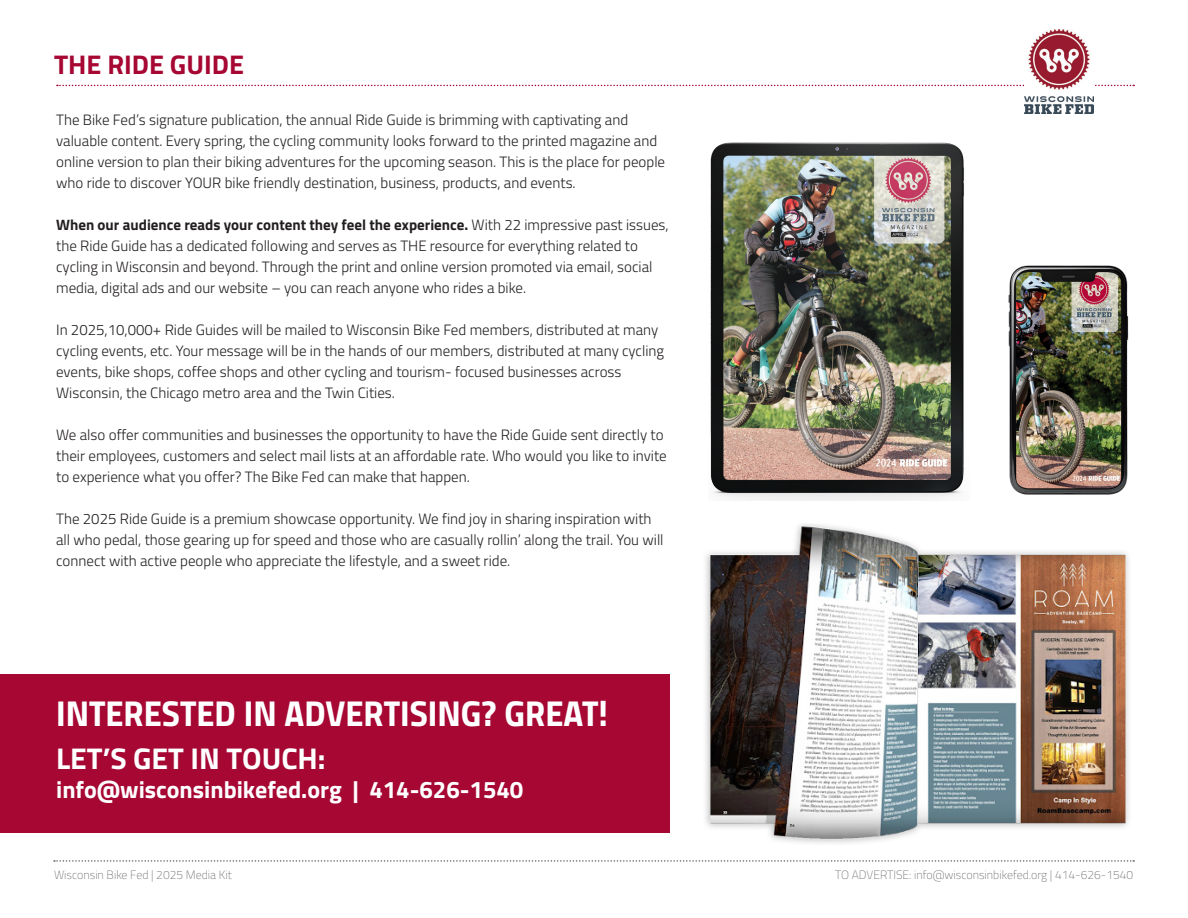
<style>
.page{position:relative;width:1188px;height:918px;background:#fff}
.page>*{position:absolute;margin:0;border:0;box-sizing:border-box;transform-origin:0 0}
.t1{font:36px "Titillium Bold Upright";color:#fff}
.t2{font:700 30px "Titillium";color:#fff}
.t3{font:700 27px "Titillium";color:#a60733}
.t4{font:700 24px "Titillium";color:#fff}
.t5{font:300 15px/21px "Titillium";color:#231f20}
.t6{font:100 12px "Titillium";color:#636366}
.s1{font-weight:700}
</style>
<div class="page">
<div style="left:0;top:675px;width:670px;height:158px;background:#a60733"></div>
<svg style="left:54px;top:860px;width:1080px;height:2px"></svg>
<svg style="left:57px;top:85px;width:1077px;height:1px"></svg>
<img style="left:1024px;top:30px;width:69px;height:84px">
<img style="left:705px;top:524px;width:424px;height:319px">
<img style="left:710px;top:142px;width:254px;height:359px">
<img style="left:937px;top:250px;width:192px;height:251px">
<p class="t3" style="left:54px;top:44px;width:192px">THE RIDE GUIDE</p>
<p class="t5" style="left:56px;top:109px;width:611px">The Bike Fed’s signature publication, the annual Ride Guide is brimming with captivating and valuable content. Every spring, the cycling community looks forward to the printed magazine and online version to plan their biking adventures for the upcoming season. This is the place for people who ride to discover YOUR bike friendly destination, business, products, and events.</p>
<p class="t5" style="left:56px;top:214px;width:614px"><span class="s1">When our audience reads your content they feel the experience.</span> With 22 impressive past issues, the Ride Guide has a dedicated following and serves as THE resource for everything related to cycling in Wisconsin and beyond. Through the print and online version promoted via email, social media, digital ads and our website – you can reach anyone who rides a bike.</p>
<p class="t5" style="left:56px;top:319px;width:610px">In 2025,10,000+ Ride Guides will be mailed to Wisconsin Bike Fed members, distributed at many cycling events, etc. Your message will be in the hands of our members, distributed at many cycling events, bike shops, coffee shops and other cycling and tourism- focused businesses across</p>
<p class="t5" style="left:56px;top:382px;width:340px">Wisconsin, the Chicago metro area and the Twin Cities.</p>
<p class="t5" style="left:56px;top:424px;width:612px">We also offer communities and businesses the opportunity to have the Ride Guide sent directly to their employees, customers and select mail lists at an affordable rate. Who would you like to invite to experience what you offer? The Bike Fed can make that happen.</p>
<p class="t5" style="left:56px;top:508px;width:609px">The 2025 Ride Guide is a premium showcase opportunity. We find joy in sharing inspiration with all who pedal, those gearing up for speed and those who are casually rollin’ along the trail. You will connect with active people who appreciate the lifestyle, and a sweet ride.</p>
<p class="t1" style="left:56px;top:685px;width:553px">INTERESTED IN ADVERTISING? GREAT!</p>
<p class="t2" style="left:56px;top:736px;width:271px">LET’S GET IN TOUCH:</p>
<p class="t4" style="left:56px;top:771px;width:469px">info@wisconsinbikefed.org | 414-626-1540</p>
<p class="t6" style="left:54px;top:867px;width:179px">Wisconsin Bike Fed | 2025 Media Kit</p>
<p class="t6" style="left:835px;top:867px;width:299px">TO ADVERTISE: info@wisconsinbikefed.org | 414-626-1540</p>
</div>
